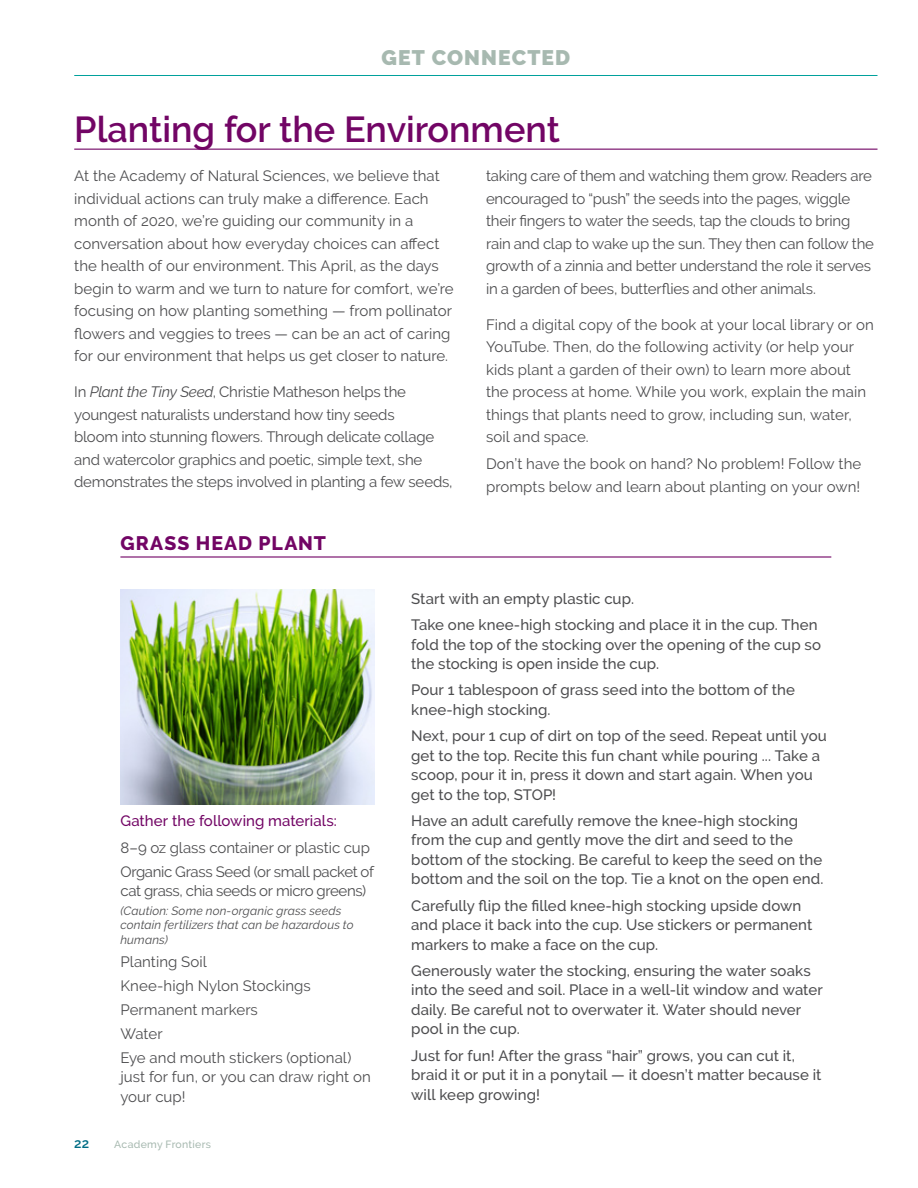
<style>
.page{position:relative;width:918px;height:1188px;background:#fff}
.page>*{position:absolute;margin:0;border:0;box-sizing:border-box;transform-origin:0 0}
.t1{font:600 36px "Raleway";color:#720565}
.t2{font:900 21px "Raleway";letter-spacing:.055em;color:#a7b9b0}
.t3{font:800 19.5px "Raleway";letter-spacing:.055em;color:#720565}
.t4{font:15px/22.5px "Raleway";letter-spacing:-.005em;color:#4d4d4f}
.t5{font:500 15px/19.5px "Raleway";letter-spacing:.005em;color:#4d4d4f}
.t6{font:15px "Raleway";letter-spacing:-.025em;color:#4d4d4f}
.t7{font:500 15px "Raleway";letter-spacing:.005em;color:#720565}
.t8{font:600 13.5px "Raleway";color:#006d85}
.t9{font:italic 12px/14.4px "Raleway";letter-spacing:.015em;color:#4d4d4f}
.t10{font:500 10.5px "Raleway";letter-spacing:.025em;color:#a7b9b0}
.s1{font-style:italic}
</style>
<div class="page">
<img style="left:120px;top:590px;width:255px;height:215px">
<hr style="left:74px;top:75px;width:804px;height:1px;background:#00a19c">
<hr style="left:74px;top:149px;width:804px;height:1px;background:#720565">
<hr style="left:120px;top:556px;width:711px;height:2px;background:#720565">
<h2 class="t2" style="left:381px;top:46px;width:190px">GET CONNECTED</h2>
<h1 class="t1" style="left:74px;top:108px;width:487px">Planting for the Environment</h1>
<p class="t4" style="left:74px;top:165px;width:381px">At the Academy of Natural Sciences, we believe that individual actions can truly make a difference. Each month of 2020, we’re guiding our community in a conversation about how everyday choices can affect the health of our environment. This April, as the days begin to warm and we turn to nature for comfort, we’re focusing on how planting something — from pollinator flowers and veggies to trees — can be an act of caring for our environment that helps us get closer to nature.</p>
<p class="t4" style="left:74px;top:381px;width:380px">In <span class="s1">Plant the Tiny Seed</span>, Christie Matheson helps the youngest naturalists understand how tiny seeds<br>bloom into stunning flowers. Through delicate collage and watercolor graphics and poetic, simple text, she demonstrates the steps involved in planting a few seeds,</p>
<p class="t4" style="left:486px;top:165px;width:390px">taking care of them and watching them grow. Readers are encouraged to “push” the seeds into the pages, wiggle their fingers to water the seeds, tap the clouds to bring rain and clap to wake up the sun. They then can follow the growth of a zinnia and better understand the role it serves in a garden of bees, butterflies and other animals.</p>
<p class="t4" style="left:486px;top:313px;width:389px">Find a digital copy of the book at your local library or on YouTube. Then, do the following activity (or help your kids plant a garden of their own) to learn more about the process at home. While you work, explain the main things that plants need to grow, including sun, water, soil and space.</p>
<p class="t4" style="left:486px;top:453px;width:377px">Don’t have the book on hand? No problem! Follow the prompts below and learn about planting on your own!</p>
<h3 class="t3" style="left:120px;top:532px;width:207px">GRASS HEAD PLANT</h3>
<p class="t7" style="left:120px;top:813px;width:218px">Gather the following materials:</p>
<p class="t4" style="left:120px;top:835px;width:255px;line-height:23.9px">8–9 oz glass container or plastic cup<br>Organic Grass Seed (or small packet of</p>
<p class="t6" style="left:120px;top:882px;width:247px">cat grass, chia seeds or micro greens)</p>
<p class="t9" style="left:120px;top:903px;width:235px">(Caution: Some non-organic grass seeds contain fertilizers that can be hazardous to humans)</p>
<p class="t4" style="left:120px;top:950px;width:233px;line-height:23.9px">Planting Soil<br>Knee-high Nylon Stockings<br>Permanent markers<br>Water<br>Eye and mouth stickers (optional)</p>
<p class="t4" style="left:120px;top:1067px;width:252px;line-height:19.5px">just for fun, or you can draw right on your cup!</p>
<p class="t8" style="left:74px;top:1135px;width:17px">22</p>
<p class="t10" style="left:114px;top:1138px;width:98px">Academy Frontiers</p>
<p class="t5" style="left:411px;top:585px;width:408px;line-height:26.2px">Start with an empty plastic cup.<br>Take one knee-high stocking and place it in the cup. Then</p>
<p class="t5" style="left:411px;top:634px;width:411px">fold the top of the stocking over the opening of the cup so the stocking is open inside the cup.</p>
<p class="t5" style="left:411px;top:680px;width:385px">Pour 1 tablespoon of grass seed into the bottom of the knee-high stocking.</p>
<p class="t5" style="left:411px;top:726px;width:417px">Next, pour 1 cup of dirt on top of the seed. Repeat until you get to the top. Recite this fun chant while pouring ... Take a scoop, pour it in, press it down and start again. When you get to the top, STOP!</p>
<p class="t5" style="left:411px;top:811px;width:414px">Have an adult carefully remove the knee-high stocking from the cup and gently move the dirt and seed to the bottom of the stocking. Be careful to keep the seed on the bottom and the soil on the top. Tie a knot on the open end.</p>
<p class="t5" style="left:411px;top:895px;width:403px">Carefully flip the filled knee-high stocking upside down and place it back into the cup. Use stickers or permanent markers to make a face on the cup.</p>
<p class="t5" style="left:411px;top:961px;width:413px">Generously water the stocking, ensuring the water soaks into the seed and soil. Place in a well-lit window and water daily. Be careful not to overwater it. Water should never pool in the cup.</p>
<p class="t5" style="left:411px;top:1045px;width:412px">Just for fun! After the grass “hair” grows, you can cut it, braid it or put it in a ponytail — it doesn’t matter because it will keep growing!</p>
</div>
